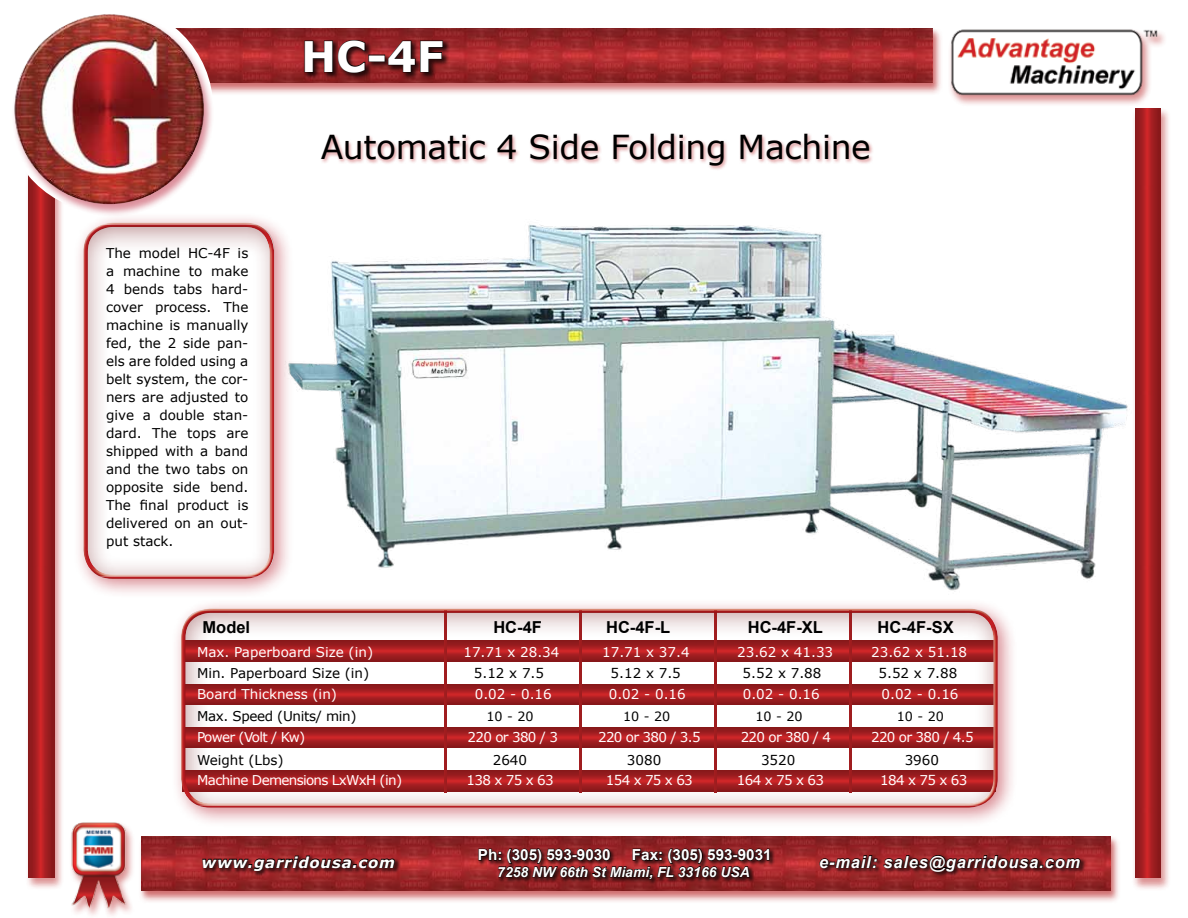
<style>
.page{position:relative;width:1188px;height:918px;background:#fff}
.page>*{position:absolute;margin:0;border:0;box-sizing:border-box;transform-origin:0 0}
.t1{font:700 42px "Verdana";color:#fff}
.t2{font:33px "Verdana";letter-spacing:-.01em;color:#000}
.t3{font:700 16.5px "Arial";color:#000}
.t4{font:italic 700 16.5px "Arial";letter-spacing:.05em;color:#fff}
.t5{font:700 15.3px "Arial";color:#fff}
.t6{font:italic 700 15px "Verdana";letter-spacing:.05em;color:#fff}
.t7{font:italic 700 13.95px "Arial";color:#fff}
.t8{font:13.5px/18px "Verdana";color:#000;text-align:justify}
.t9{font:13.5px "Verdana";letter-spacing:-.05em;color:#fff}
.t10{font:13.5px "Verdana";color:#fff}
.t11{font:13.5px "Verdana";letter-spacing:-.025em;color:#000}
.t12{font:12.75px "Verdana";color:#000}
</style>
<div class="page">
<div style="left:948px;top:29px;width:219px;height:78px;background:#ba2729;opacity:.5"></div>
<img style="left:949px;top:29px;width:209px;height:68px">
<div style="left:120px;top:27px;width:823px;height:69px;background:#ba2729;opacity:.5"></div>
<div style="left:138px;top:835px;width:983px;height:69px;background:#ba2729;opacity:.5"></div>
<div style="left:68px;top:821px;width:67px;height:97px;background:#ba2729;opacity:.5"></div>
<img style="left:68px;top:821px;width:64px;height:88px">
<div style="left:320px;top:133px;width:554px;height:38px;background:#ba2428;opacity:.5"></div>
<div style="left:95px;top:28px;width:844px;height:63px;background:#ba2729;opacity:.65"></div>
<img style="left:214px;top:29px;width:718px;height:54px">
<div style="left:140px;top:836px;width:977px;height:63px;background:#ba2729;opacity:.65"></div>
<img style="left:142px;top:837px;width:968px;height:54px">
<div style="left:303px;top:38px;width:148px;height:42px;background:#000;opacity:.75"></div>
<svg style="left:304px;top:39px;width:62px;height:34px;background:#521416"></svg>
<div style="left:368px;top:55px;width:17px;height:7px;border:1px solid #000"></div>
<svg style="left:387px;top:40px;width:57px;height:33px;background:#521415"></svg>
<div style="left:819px;top:854px;width:267px;height:23px;background:#000;opacity:.65"></div>
<svg style="left:819px;top:855px;width:262px;height:17px;background:#5a1618"></svg>
<div style="left:478px;top:848px;width:297px;height:37px;background:#000;opacity:.65"></div>
<svg style="left:478px;top:848px;width:292px;height:32px;background:#571617"></svg>
<div style="left:1131px;top:107px;width:40px;height:784px;background:#ba2729;opacity:.5"></div>
<img style="left:1135px;top:108px;width:26px;height:770px">
<div style="left:25px;top:105px;width:40px;height:786px;background:#ba2729;opacity:.5"></div>
<img style="left:29px;top:217px;width:25px;height:661px">
<div style="left:11px;top:13px;width:203px;height:204px;background:#ba223a;opacity:.5"></div>
<img style="left:14px;top:14px;width:190px;height:190px;border-radius:95px">
<div style="left:201px;top:854px;width:199px;height:23px;background:#000;opacity:.65"></div>
<svg style="left:202px;top:855px;width:193px;height:16px;background:#5b1618"></svg>
<div style="left:73px;top:212px;width:221px;height:387px;background:#b41928;opacity:.5"></div>
<div style="left:82px;top:224px;width:193px;height:355px;background:#ba2428;opacity:.45"></div>
<img style="left:279px;top:207px;width:861px;height:402px">
<div style="left:171px;top:598px;width:847px;height:230px;background:#b41928;opacity:.5"></div>
<div style="left:180px;top:607px;width:818px;height:199px;background:#fff;opacity:.9"></div>
<div style="left:180px;top:611px;width:819px;height:199px;background:#ba2428;opacity:.45"></div>
<h1 class="t1" style="left:301px;top:27px;width:144px">HC-4F</h1>
<p class="t8" style="left:106px;top:244px;width:144px">The model HC-4F is a machine to make 4 bends tabs hard&shy;cover process. The machine is manually fed, the 2 side pan&shy;els are folded using a belt system, the cor&shy;ners are adjusted to give a double stan&shy;dard. The tops are shipped with a band and the two tabs on opposite side bend.<br>The final product is delivered on an out&shy;put stack.</p>
<h2 class="t2" style="left:321px;top:125px;width:552px">Automatic 4 Side Folding Machine</h2>
<p class="t3" style="left:203px;top:616px;width:49px">Model</p>
<p class="t3" style="left:493px;top:616px;width:50px">HC-4F</p>
<p class="t3" style="left:606px;top:616px;width:66px">HC-4F-L</p>
<p class="t3" style="left:748px;top:616px;width:77px">HC-4F-XL</p>
<p class="t3" style="left:878px;top:616px;width:78px">HC-4F-SX</p>
<p class="t10" style="left:197px;top:643px;width:178px">Max. Paperboard Size (in)</p>
<p class="t9" style="left:463px;top:643px;width:98px">17.71 x 28.34</p>
<p class="t9" style="left:602px;top:643px;width:89px">17.71 x 37.4</p>
<p class="t9" style="left:737px;top:643px;width:98px">23.62 x 41.33</p>
<p class="t9" style="left:871px;top:643px;width:98px">23.62 x 51.18</p>
<p class="t8" style="left:197px;top:664px;width:174px">Min. Paperboard Size (in)</p>
<p class="t8" style="left:474px;top:664px;width:72px">5.12 x 7.5</p>
<p class="t8" style="left:611px;top:664px;width:72px">5.12 x 7.5</p>
<p class="t8" style="left:743px;top:664px;width:80px">5.52 x 7.88</p>
<p class="t8" style="left:879px;top:664px;width:80px">5.52 x 7.88</p>
<p class="t10" style="left:197px;top:685px;width:141px">Board Thickness (in)</p>
<p class="t9" style="left:475px;top:685px;width:78px">0.02 - 0.16</p>
<p class="t9" style="left:609px;top:685px;width:78px">0.02 - 0.16</p>
<p class="t9" style="left:743px;top:685px;width:78px">0.02 - 0.16</p>
<p class="t9" style="left:882px;top:685px;width:78px">0.02 - 0.16</p>
<p class="t11" style="left:197px;top:707px;width:161px">Max. Speed (Units/ min)</p>
<p class="t12" style="left:486px;top:708px;width:49px">10 - 20</p>
<p class="t12" style="left:623px;top:708px;width:49px">10 - 20</p>
<p class="t12" style="left:755px;top:708px;width:49px">10 - 20</p>
<p class="t12" style="left:897px;top:708px;width:49px">10 - 20</p>
<p class="t8" style="left:197px;top:751px;width:88px">Weight (Lbs)</p>
<p class="t8" style="left:493px;top:751px;width:36px">2640</p>
<p class="t8" style="left:627px;top:751px;width:36px">3080</p>
<p class="t8" style="left:761px;top:751px;width:36px">3520</p>
<p class="t8" style="left:905px;top:751px;width:36px">3960</p>
<p class="t9" style="left:197px;top:728px;width:110px">Power (Volt / Kw)</p>
<p class="t9" style="left:468px;top:728px;width:92px">220 or 380 / 3</p>
<p class="t9" style="left:598px;top:728px;width:104px">220 or 380 / 3.5</p>
<p class="t9" style="left:741px;top:728px;width:92px">220 or 380 / 4</p>
<p class="t9" style="left:871px;top:728px;width:104px">220 or 380 / 4.5</p>
<p class="t9" style="left:197px;top:771px;width:206px">Machine Demensions LxWxH (in)</p>
<p class="t9" style="left:467px;top:771px;width:88px">138 x 75 x 63</p>
<p class="t9" style="left:606px;top:771px;width:88px">154 x 75 x 63</p>
<p class="t9" style="left:737px;top:771px;width:88px">164 x 75 x 63</p>
<p class="t9" style="left:880px;top:771px;width:88px">184 x 75 x 63</p>
<p class="t6" style="left:202px;top:851px;width:195px">www.garridousa.com</p>
<p class="t5" style="left:478px;top:844px;width:134px">Ph: (305) 593-9030</p>
<p class="t5" style="left:632px;top:844px;width:141px">Fax: (305) 593-9031</p>
<p class="t7" style="left:497px;top:863px;width:254px">7258 NW 66th St Miami, FL 33166 USA</p>
<p class="t4" style="left:819px;top:851px;width:263px">e-mail: sales@garridousa.com</p>
</div>
